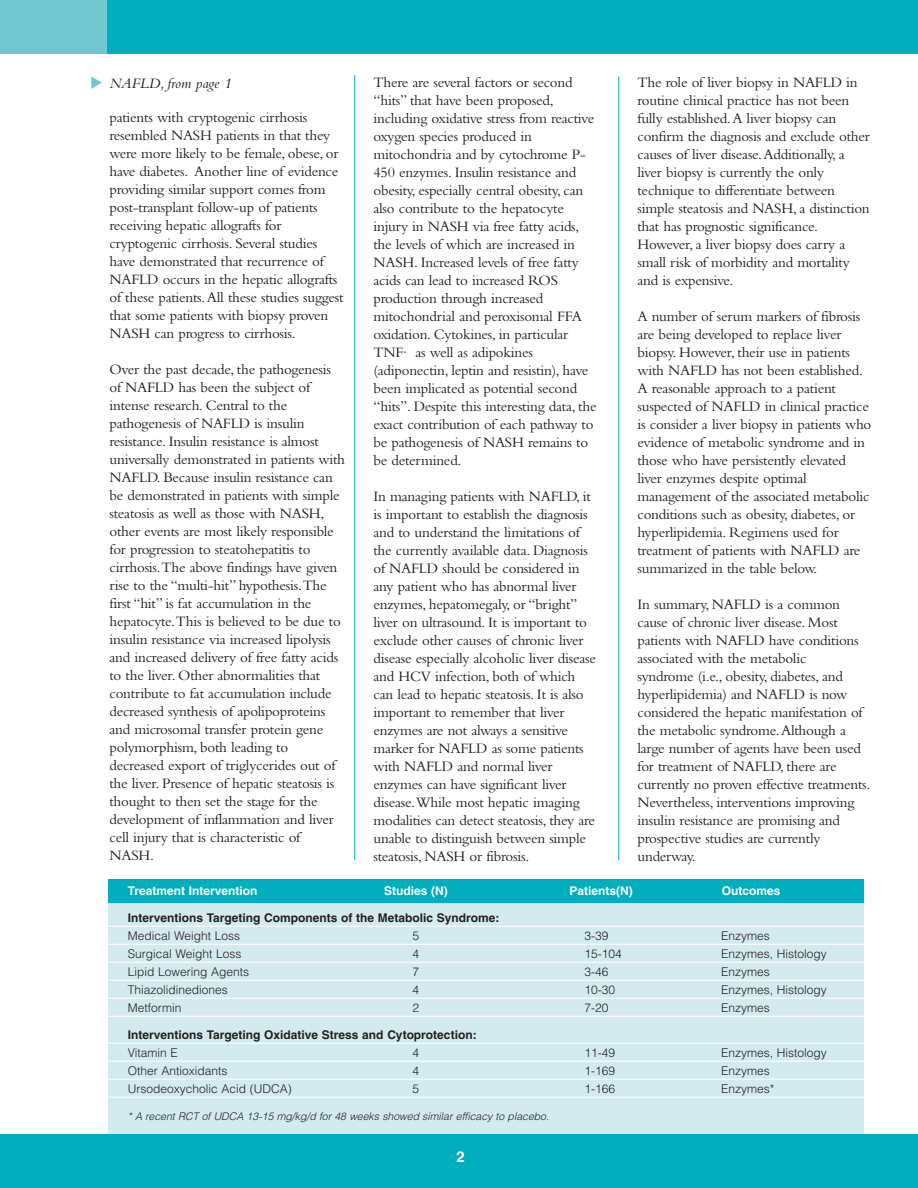
<style>
.page{position:relative;width:918px;height:1188px;background:#fff}
.page>*{position:absolute;margin:0;border:0;box-sizing:border-box;transform-origin:0 0}
.t1{font:15px/18px "Bembo";letter-spacing:-.015em;color:#231f20}
.t2{font:italic 15px "Bembo";color:#231f20}
.t3{font:700 15px "Helvetica";color:#fff}
.t4{font:300 12px "Helvetica";color:#231f20}
.t5{font:700 12px "Helvetica";color:#231f20}
.t6{font:700 12px "Helvetica";color:#fff}
.t7{font:italic 300 10.5px "Helvetica";color:#231f20}
</style>
<div class="page">
<div style="left:108px;top:879px;width:756px;height:270px;background:#d3ebef"></div>
<div style="left:108px;top:879px;width:756px;height:24px;background:#00aebd"></div>
<div style="left:0;top:1134px;width:918px;height:54px;background:#00aebd"></div>
<div style="left:0;top:0;width:918px;height:54px;background:#00aebd"></div>
<div style="left:0;top:0;width:107px;height:54px;background:#71c7d1"></div>
<hr style="left:618px;top:76px;width:1px;height:784px;background:#00aebd">
<hr style="left:354px;top:75px;width:1px;height:785px;background:#00aebd">
<hr style="left:101px;top:926px;width:768px;height:1px;background:#fff">
<hr style="left:101px;top:944px;width:768px;height:1px;background:#fff">
<hr style="left:101px;top:962px;width:768px;height:1px;background:#fff">
<hr style="left:101px;top:980px;width:768px;height:1px;background:#fff">
<hr style="left:101px;top:998px;width:768px;height:1px;background:#fff">
<hr style="left:101px;top:1016px;width:768px;height:1px;background:#fff">
<hr style="left:102px;top:1043px;width:768px;height:1px;background:#fff">
<hr style="left:102px;top:1061px;width:768px;height:1px;background:#fff">
<hr style="left:102px;top:1079px;width:768px;height:1px;background:#fff">
<hr style="left:102px;top:1097px;width:768px;height:1px;background:#fff">
<p class="t2" style="left:110px;top:78px;width:123px">NAFLD, from page 1</p>
<p class="t1" style="left:110px;top:110px;width:236px">patients with cryptogenic cirrhosis resembled NASH patients in that they were more likely to be female, obese, or have diabetes. Another line of evidence providing similar support comes from post-transplant follow-up of patients receiving hepatic allografts for cryptogenic cirrhosis. Several studies have demonstrated that recurrence of NAFLD occurs in the hepatic allografts of these patients.All these studies suggest that some patients with biopsy proven NASH can progress to cirrhosis.</p>
<p class="t1" style="left:109px;top:362px;width:237px">Over the past decade, the pathogenesis of NAFLD has been the subject of intense research. Central to the pathogenesis of NAFLD is insulin resistance. Insulin resistance is almost universally demonstrated in patients with NAFLD. Because insulin resistance can be demonstrated in patients with simple steatosis as well as those with NASH, other events are most likely responsible for progression to steatohepatitis to cirrhosis.The above findings have given rise to the “multi-hit” hypothesis.The first “hit” is fat accumulation in the hepatocyte.This is believed to be due to insulin resistance via increased lipolysis and increased delivery of free fatty acids to the liver. Other abnormalities that contribute to fat accumulation include decreased synthesis of apolipoproteins and microsomal transfer protein gene polymorphism, both leading to decreased export of triglycerides out of the liver. Presence of hepatic steatosis is thought to then set the stage for the development of inflammation and liver cell injury that is characteristic of NASH.</p>
<p class="t1" style="left:373px;top:74px;width:225px">There are several factors or second “hits” that have been proposed, including oxidative stress from reactive oxygen species produced in mitochondria and by cytochrome P-450 enzymes. Insulin resistance and obesity, especially central obesity, can also contribute to the hepatocyte injury in NASH via free fatty acids, the levels of which are increased in NASH. Increased levels of free fatty acids can lead to increased ROS production through increased mitochondrial and peroxisomal FFA oxidation. Cytokines, in particular TNF· as well as adipokines (adiponectin, leptin and resistin), have been implicated as potential second “hits”. Despite this interesting data, the exact contribution of each pathway to be pathogenesis of NASH remains to be determined.</p>
<p class="t1" style="left:373px;top:488px;width:224px">In managing patients with NAFLD, it is important to establish the diagnosis and to understand the limitations of the currently available data. Diagnosis of NAFLD should be considered in any patient who has abnormal liver enzymes, hepatomegaly, or “bright” liver on ultrasound. It is important to exclude other causes of chronic liver disease especially alcoholic liver disease and HCV infection, both of which can lead to hepatic steatosis. It is also important to remember that liver enzymes are not always a sensitive marker for NAFLD as some patients with NAFLD and normal liver enzymes can have significant liver disease.While most hepatic imaging modalities can detect steatosis, they are unable to distinguish between simple steatosis, NASH or fibrosis.</p>
<p class="t1" style="left:638px;top:74px;width:234px">The role of liver biopsy in NAFLD in routine clinical practice has not been fully established.A liver biopsy can confirm the diagnosis and exclude other causes of liver disease.Additionally, a liver biopsy is currently the only technique to differentiate between simple steatosis and NASH, a distinction that has prognostic significance.<br>However, a liver biopsy does carry a small risk of morbidity and mortality and is expensive.</p>
<p class="t1" style="left:638px;top:308px;width:235px">A number of serum markers of fibrosis are being developed to replace liver biopsy. However, their use in patients with NAFLD has not been established.<br>A reasonable approach to a patient suspected of NAFLD in clinical practice is consider a liver biopsy in patients who evidence of metabolic syndrome and in those who have persistently elevated liver enzymes despite optimal management of the associated metabolic conditions such as obesity, diabetes, or hyperlipidemia. Regimens used for treatment of patients with NAFLD are summarized in the table below.</p>
<p class="t1" style="left:638px;top:596px;width:235px">In summary, NAFLD is a common cause of chronic liver disease. Most patients with NAFLD have conditions associated with the metabolic<br>syndrome (i.e., obesity, diabetes, and hyperlipidemia) and NAFLD is now considered the hepatic manifestation of the metabolic syndrome.Although a large number of agents have been used for treatment of NAFLD, there are currently no proven effective treatments.<br>Nevertheless, interventions improving insulin resistance are promising and prospective studies are currently underway.</p>
<p class="t6" style="left:128px;top:886px;width:131px">Treatment Intervention</p>
<p class="t6" style="left:384px;top:886px;width:65px">Studies (N)</p>
<p class="t6" style="left:569px;top:886px;width:65px">Patients(N)</p>
<p class="t6" style="left:722px;top:886px;width:60px">Outcomes</p>
<p class="t5" style="left:128px;top:913px;width:373px">Interventions Targeting Components of the Metabolic Syndrome:</p>
<p class="t4" style="left:128px;top:929px;width:114px">Medical Weight Loss</p>
<p class="t4" style="left:412px;top:929px;width:8px">5</p>
<p class="t4" style="left:585px;top:929px;width:26px">3-39</p>
<p class="t4" style="left:721px;top:929px;width:50px">Enzymes</p>
<p class="t4" style="left:128px;top:947px;width:115px">Surgical Weight Loss</p>
<p class="t4" style="left:412px;top:947px;width:8px">4</p>
<p class="t4" style="left:585px;top:947px;width:39px">15-104</p>
<p class="t4" style="left:721px;top:947px;width:107px">Enzymes, Histology</p>
<p class="t4" style="left:128px;top:965px;width:123px">Lipid Lowering Agents</p>
<p class="t4" style="left:412px;top:965px;width:8px">7</p>
<p class="t4" style="left:585px;top:965px;width:26px">3-46</p>
<p class="t4" style="left:721px;top:965px;width:50px">Enzymes</p>
<p class="t4" style="left:128px;top:983px;width:102px">Thiazolidinediones</p>
<p class="t4" style="left:412px;top:983px;width:8px">4</p>
<p class="t4" style="left:585px;top:983px;width:32px">10-30</p>
<p class="t4" style="left:721px;top:983px;width:107px">Enzymes, Histology</p>
<p class="t4" style="left:128px;top:1001px;width:55px">Metformin</p>
<p class="t4" style="left:412px;top:1001px;width:8px">2</p>
<p class="t4" style="left:585px;top:1001px;width:26px">7-20</p>
<p class="t4" style="left:721px;top:1001px;width:50px">Enzymes</p>
<p class="t5" style="left:128px;top:1030px;width:350px">Interventions Targeting Oxidative Stress and Cytoprotection:</p>
<p class="t4" style="left:128px;top:1046px;width:52px">Vitamin E</p>
<p class="t4" style="left:412px;top:1046px;width:8px">4</p>
<p class="t4" style="left:585px;top:1046px;width:32px">11-49</p>
<p class="t4" style="left:721px;top:1046px;width:107px">Enzymes, Histology</p>
<p class="t4" style="left:128px;top:1064px;width:101px">Other Antioxidants</p>
<p class="t4" style="left:412px;top:1064px;width:8px">4</p>
<p class="t4" style="left:585px;top:1064px;width:32px">1-169</p>
<p class="t4" style="left:721px;top:1064px;width:50px">Enzymes</p>
<p class="t4" style="left:128px;top:1082px;width:166px">Ursodeoxycholic Acid (UDCA)</p>
<p class="t4" style="left:412px;top:1082px;width:8px">5</p>
<p class="t4" style="left:585px;top:1082px;width:32px">1-166</p>
<p class="t4" style="left:721px;top:1082px;width:55px">Enzymes*</p>
<p class="t7" style="left:128px;top:1110px;width:423px">* A recent RCT of UDCA 13-15 mg/kg/d for 48 weeks showed similar efficacy to placebo.</p>
<p class="t3" style="left:457px;top:1151px;width:10px">2</p>
</div>
